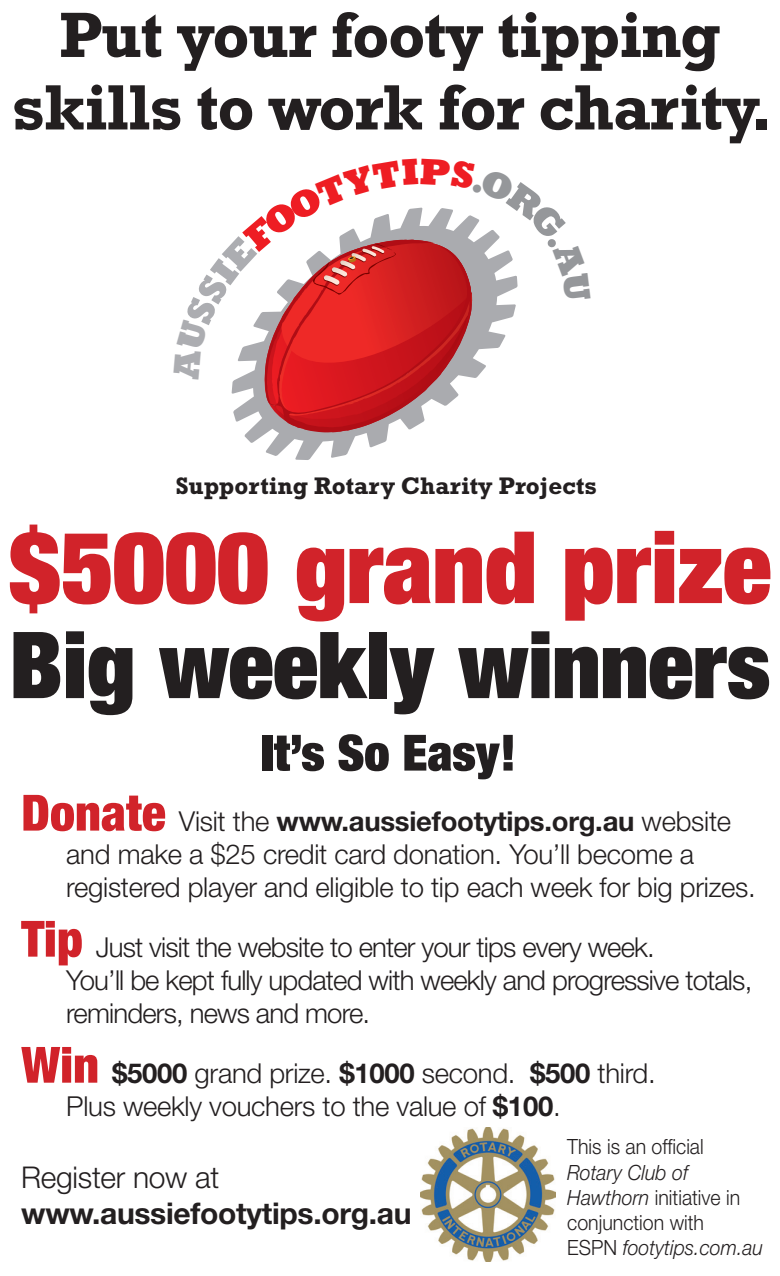
<style>
.page{position:relative;width:780px;height:1276px;background:#fff}
.page>*{position:absolute;margin:0;border:0;box-sizing:border-box;transform-origin:0 0}
.t1{font:900 expanded 100px "Helvetica Neue LT";color:#d1232a}
.t2{font:900 expanded 92.5px "Helvetica Neue LT";color:#231f20}
.t3{font:700 65px/72.5px "Rockwell";letter-spacing:-.02em;color:#231f20;text-align:center}
.t4{font:900 expanded 50px "Helvetica Neue LT";color:#231f20}
.t5{font:700 30px "Helvetica Neue LT";letter-spacing:-.01em;color:#231f20}
.t6{font:300 30px "Helvetica Neue LT";letter-spacing:-.01em;color:#231f20}
.t7{font:300 27.5px/33px "Helvetica Neue LT";letter-spacing:-.01em;color:#231f20}
.t8{font:300 27.5px/33px "Helvetica Neue LT";letter-spacing:-.03em;color:#231f20}
.t9{font:700 24.25px "Rockwell";color:#231f20}
.t10{font:italic 300 21px/25.2px "Helvetica Neue LT";color:#231f20;scale:.93 1}
.t11{font:300 21px "Helvetica Neue LT";color:#231f20;scale:.93 1}
.s1{font-weight:900;font-stretch:condensed;font-size:50px;color:#d1232a}
.s2{font-weight:700}
.s3{font-style:normal}
</style>
<div class="page">
<img style="left:420px;top:1127px;width:135px;height:134px">
<svg style="left:244px;top:432px;width:144px;height:28px"></svg>
<svg style="left:231px;top:207px;width:287px;height:225px"></svg>
<h3 class="t3" style="left:12px;top:-1px;width:762px">Put your footy tipping skills to work for charity.</h3>
<p class="t9" style="left:176px;top:471px;width:422px">Supporting Rotary Charity Projects</p>
<h1 class="t1" style="left:9px;top:503px;width:763px">$5000 grand prize</h1>
<h2 class="t2" style="left:10px;top:606px;width:761px">Big weekly winners</h2>
<h3 class="t4" style="left:261px;top:721px;width:257px">It’s So Easy!</h3>
<p class="t7" style="left:66px;top:804px;width:691px;text-indent:-45px"><span class="s1">Donate</span> Visit the <span class="s2">www.aussiefootytips.org.au</span> website and make a $25 credit card donation. You’ll become a registered player and eligible to tip each week for big prizes.</p>
<p class="t8" style="left:66px;top:930px;width:687px;text-indent:-45px"><span class="s1">Tip</span> Just visit the website to enter your tips every week.<br>You’ll be kept fully updated with weekly and progressive totals, reminders, news and more.</p>
<p class="t7" style="left:66px;top:1056px;width:591px;text-indent:-45px"><span class="s1">Win</span> <span class="s2">$5000</span> grand prize. <span class="s2">$1000</span> second. <span class="s2">$500</span> third.<br>Plus weekly vouchers to the value of <span class="s2">$100</span>.</p>
<p class="t6" style="left:21px;top:1158px;width:200px">Register now at</p>
<p class="t5" style="left:21px;top:1194px;width:392px">www.aussiefootytips.org.au</p>
<p class="t11" style="left:567px;top:1134px;width:148px">This is an official</p>
<p class="t10" style="left:567px;top:1159px;width:212px">Rotary Club of<br>Hawthorn <span class="s3">initiative in conjunction with<br>ESPN</span> footytips.com.au</p>
</div>
